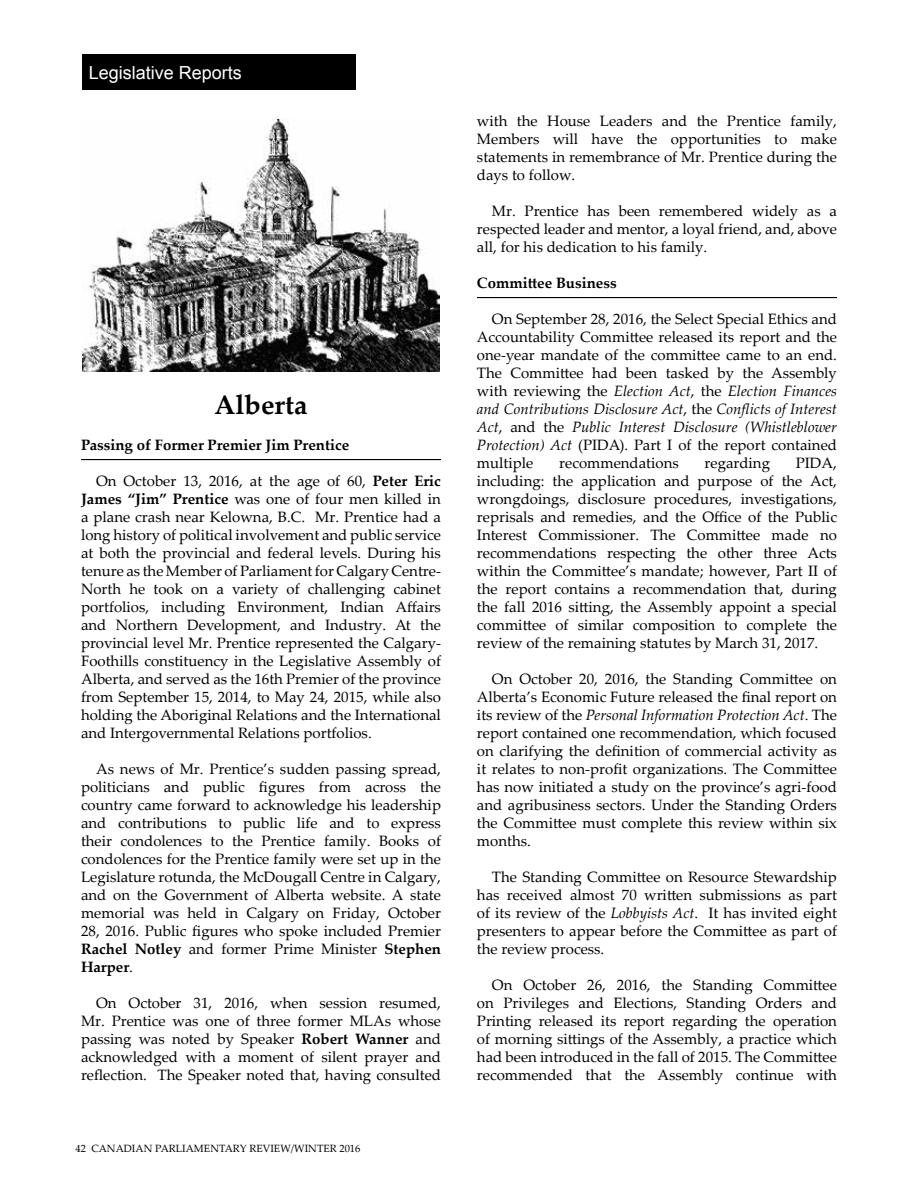
<style>
.page{position:relative;width:918px;height:1188px;background:#fff}
.page>*{position:absolute;margin:0;border:0;box-sizing:border-box;transform-origin:0 0}
.t1{font:700 27px "Palatino Linotype";color:#000}
.t2{font:18px "Arial";color:#fff}
.t3{font:15px/18px "Palatino Linotype";color:#000;text-align:justify}
.t4{font:700 15px "Palatino Linotype";color:#000}
.t5{font:10.5px "Palatino Linotype";color:#000}
.s1{font-weight:700}
.s2{font-style:italic}
</style>
<div class="page">
<div style="left:82px;top:54px;width:273px;height:36px;background:#000"></div>
<hr style="left:81px;top:459px;width:360px;height:1px;background:#000">
<img style="left:82px;top:120px;width:358px;height:252px">
<hr style="left:477px;top:297px;width:360px;height:1px;background:#000">
<p class="t2" style="left:89px;top:60px;width:155px">Legislative Reports</p>
<h1 class="t1" style="left:215px;top:386px;width:94px">Alberta</h1>
<p class="t4" style="left:81px;top:434px;width:270px">Passing of Former Premier Jim Prentice</p>
<p class="t3" style="left:81px;top:471px;width:362px;text-indent:15px">On October 13, 2016, at the age of 60, <span class="s1">Peter Eric James “Jim” Prentice</span> was one of four men killed in a plane crash near Kelowna, B.C. Mr. Prentice had a long history of political involvement and public service at both the provincial and federal levels. During his tenure as the Member of Parliament for Calgary Centre-North he took on a variety of challenging cabinet portfolios, including Environment, Indian Affairs and Northern Development, and Industry. At the provincial level Mr. Prentice represented the Calgary-Foothills constituency in the Legislative Assembly of Alberta, and served as the 16th Premier of the province from September 15, 2014, to May 24, 2015, while also holding the Aboriginal Relations and the International and Intergovernmental Relations portfolios.</p>
<p class="t3" style="left:81px;top:759px;width:362px;text-indent:15px">As news of Mr. Prentice’s sudden passing spread, politicians and public figures from across the country came forward to acknowledge his leadership and contributions to public life and to express their condolences to the Prentice family. Books of condolences for the Prentice family were set up in the Legislature rotunda, the McDougall Centre in Calgary, and on the Government of Alberta website. A state memorial was held in Calgary on Friday, October 28, 2016. Public figures who spoke included Premier <span class="s1">Rachel Notley</span> and former Prime Minister <span class="s1">Stephen Harper</span>.</p>
<p class="t3" style="left:81px;top:993px;width:362px;text-indent:15px">On October 31, 2016, when session resumed, Mr. Prentice was one of three former MLAs whose passing was noted by Speaker <span class="s1">Robert Wanner</span> and acknowledged with a moment of silent prayer and reflection. The Speaker noted that, having consulted</p>
<p class="t5" style="left:76px;top:1141px;width:286px">42 CANADIAN PARLIAMENTARY REVIEW/WINTER 2016</p>
<p class="t3" style="left:477px;top:111px;width:362px">with the House Leaders and the Prentice family, Members will have the opportunities to make statements in remembrance of Mr. Prentice during the days to follow.</p>
<p class="t3" style="left:477px;top:201px;width:362px;text-indent:15px">Mr. Prentice has been remembered widely as a respected leader and mentor, a loyal friend, and, above all, for his dedication to his family.</p>
<p class="t4" style="left:477px;top:272px;width:141px">Committee Business</p>
<p class="t3" style="left:477px;top:309px;width:362px;text-indent:15px">On September 28, 2016, the Select Special Ethics and Accountability Committee released its report and the one-year mandate of the committee came to an end.<br>The Committee had been tasked by the Assembly with reviewing the <span class="s2">Election Act</span>, the <span class="s2">Election Finances and Contributions Disclosure Act</span>, the <span class="s2">Conflicts of Interest Act</span>, and the <span class="s2">Public Interest Disclosure (Whistleblower Protection) Act</span> (PIDA). Part I of the report contained multiple</p>
<p class="t3" style="left:477px;top:453px;width:362px;text-indent:319px">PIDA, including: the application and purpose of the Act, wrongdoings, disclosure procedures, investigations, reprisals and remedies, and the Office of the Public Interest Commissioner. The Committee made no recommendations respecting the other three Acts within the Committee’s mandate; however, Part II of the report contains a recommendation that, during the fall 2016 sitting, the Assembly appoint a special committee of similar composition to complete the review of the remaining statutes by March 31, 2017.</p>
<p class="t3" style="left:477px;top:669px;width:362px;text-indent:15px">On October 20, 2016, the Standing Committee on Alberta’s Economic Future released the final report on its review of the <span class="s2">Personal Information Protection Act</span>. The report contained one recommendation, which focused on clarifying the definition of commercial activity as it relates to non-profit organizations. The Committee has now initiated a study on the province’s agri-food and agribusiness sectors. Under the Standing Orders the Committee must complete this review within six months.</p>
<p class="t3" style="left:477px;top:867px;width:362px;text-indent:15px">The Standing Committee on Resource Stewardship has received almost 70 written submissions as part of its review of the <span class="s2">Lobbyists Act</span>. It has invited eight presenters to appear before the Committee as part of the review process.</p>
<p class="t3" style="left:477px;top:975px;width:362px;text-indent:15px">On October 26, 2016, the Standing Committee on Privileges and Elections, Standing Orders and Printing released its report regarding the operation of morning sittings of the Assembly, a practice which had been introduced in the fall of 2015. The Committee recommended that the Assembly continue with</p>
<p class="t3" style="left:559px;top:453px;width:121px">recommendations</p>
<p class="t3" style="left:705px;top:453px;width:67px">regarding</p>
</div>
